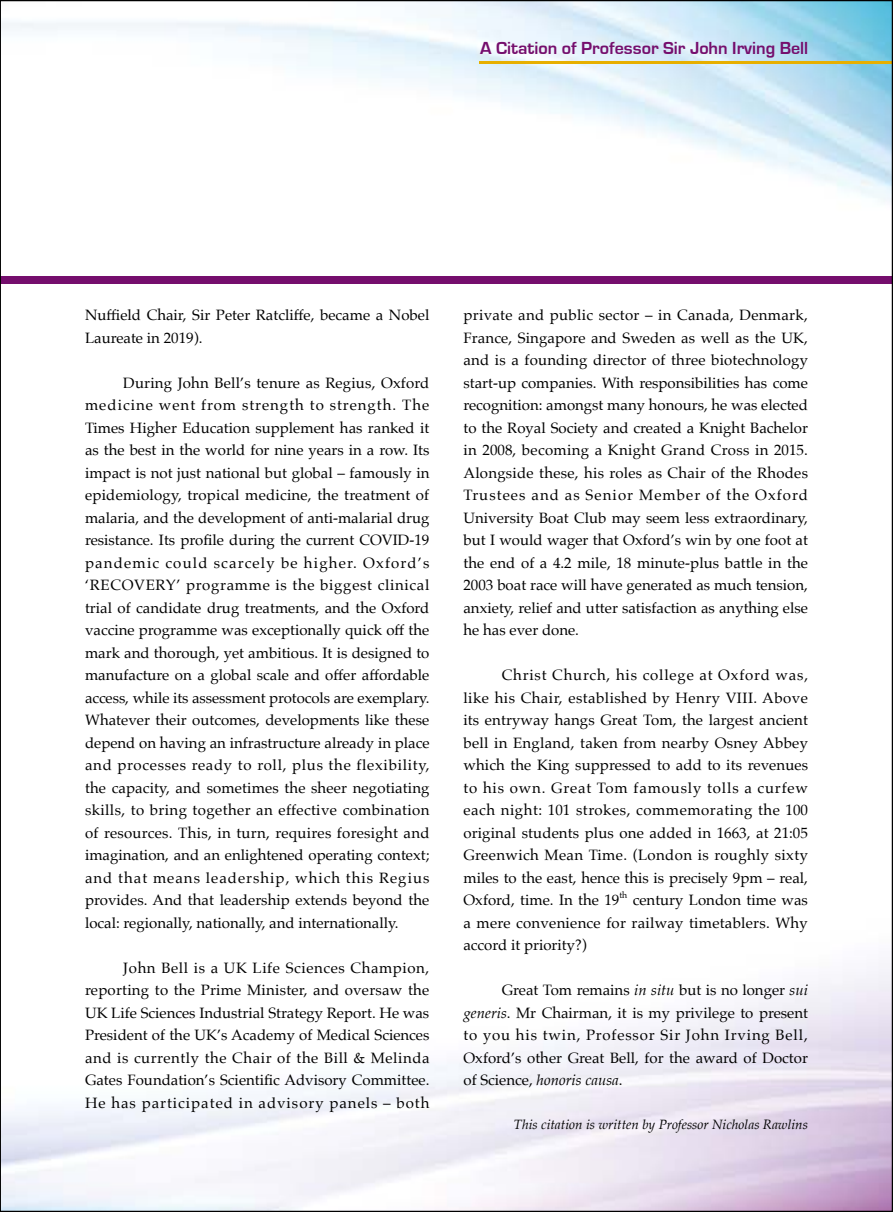
<style>
.page{position:relative;width:893px;height:1212px;background:#fff}
.page>*{position:absolute;margin:0;border:0;box-sizing:border-box;transform-origin:0 0}
.t1{font:700 18px "Eurostile";color:#750e6d}
.t2{font:15px/22.5px "Palatino";color:#000;text-align:justify}
.t3{font:italic 13.5px "Palatino";color:#000}
.t4{font:8.7px "Palatino";color:#000}
.s1{font-style:italic}
</style>
<div class="page">
<img style="left:2px;top:2px;width:889px;height:282px">
<div style="left:0;top:276px;width:893px;height:7px;background:#750e6d"></div>
<hr style="left:480px;top:61px;width:413px;height:3px;background:#e7af00">
<p class="t1" style="left:480px;top:38px;width:329px">A Citation of Professor Sir John Irving Bell</p>
<p class="t2" style="left:85px;top:304px;width:346px">Nuffield Chair, Sir Peter Ratcliffe, became a Nobel<br>Laureate in 2019).</p>
<p class="t2" style="left:85px;top:371px;width:346px;text-indent:38px">During John Bell’s tenure as Regius, Oxford medicine went from strength to strength. The Times Higher Education supplement has ranked it as the best in the world for nine years in a row. Its impact is not just national but global – famously in epidemiology, tropical medicine, the treatment of malaria, and the development of anti-malarial drug resistance. Its profile during the current COVID-19 pandemic could scarcely be higher. Oxford’s ‘RECOVERY’ programme is the biggest clinical trial of candidate drug treatments, and the Oxford vaccine programme was exceptionally quick off the mark and thorough, yet ambitious. It is designed to manufacture on a global scale and offer affordable access, while its assessment protocols are exemplary.<br>Whatever their outcomes, developments like these depend on having an infrastructure already in place and processes ready to roll, plus the flexibility, the capacity, and sometimes the sheer negotiating skills, to bring together an effective combination of resources. This, in turn, requires foresight and imagination, and an enlightened operating context; and that means leadership, which this Regius provides. And that leadership extends beyond the local: regionally, nationally, and internationally.</p>
<p class="t2" style="left:85px;top:956px;width:346px;text-indent:38px">John Bell is a UK Life Sciences Champion, reporting to the Prime Minister, and oversaw the UK Life Sciences Industrial Strategy Report. He was President of the UK’s Academy of Medical Sciences and is currently the Chair of the Bill &amp; Melinda Gates Foundation’s Scientific Advisory Committee.<br>He has participated in advisory panels – both</p>
<p class="t2" style="left:463px;top:304px;width:346px">private and public sector – in Canada, Denmark, France, Singapore and Sweden as well as the UK, and is a founding director of three biotechnology start-up companies. With responsibilities has come recognition: amongst many honours, he was elected to the Royal Society and created a Knight Bachelor in 2008, becoming a Knight Grand Cross in 2015.<br>Alongside these, his roles as Chair of the Rhodes Trustees and as Senior Member of the Oxford University Boat Club may seem less extraordinary, but I would wager that Oxford’s win by one foot at the end of a 4.2 mile, 18 minute-plus battle in the 2003 boat race will have generated as much tension, anxiety, relief and utter satisfaction as anything else he has ever done.</p>
<p class="t2" style="left:463px;top:664px;width:346px;text-indent:38px">Christ Church, his college at Oxford was, like his Chair, established by Henry VIII. Above its entryway hangs Great Tom, the largest ancient bell in England, taken from nearby Osney Abbey which the King suppressed to add to its revenues to his own. Great Tom famously tolls a curfew each night: 101 strokes, commemorating the 100 original students plus one added in 1663, at 21:05<br>Greenwich Mean Time. (London is roughly sixty miles to the east, hence this is precisely 9pm – real, Oxford, time. In the 19</p>
<p class="t4" style="left:619px;top:888px;width:9px">th</p>
<p class="t2" style="left:463px;top:889px;width:346px;text-indent:169px">century London time was a mere convenience for railway timetablers. Why accord it priority?)</p>
<p class="t2" style="left:463px;top:979px;width:346px;text-indent:38px">Great Tom remains <span class="s1">in situ</span> but is no longer <span class="s1">sui generis</span>. Mr Chairman, it is my privilege to present to you his twin, Professor Sir John Irving Bell, Oxford’s other Great Bell, for the award of Doctor of Science, <span class="s1">honoris causa</span>.</p>
<p class="t3" style="left:514px;top:1113px;width:296px">This citation is written by Professor Nicholas Rawlins</p>
</div>
